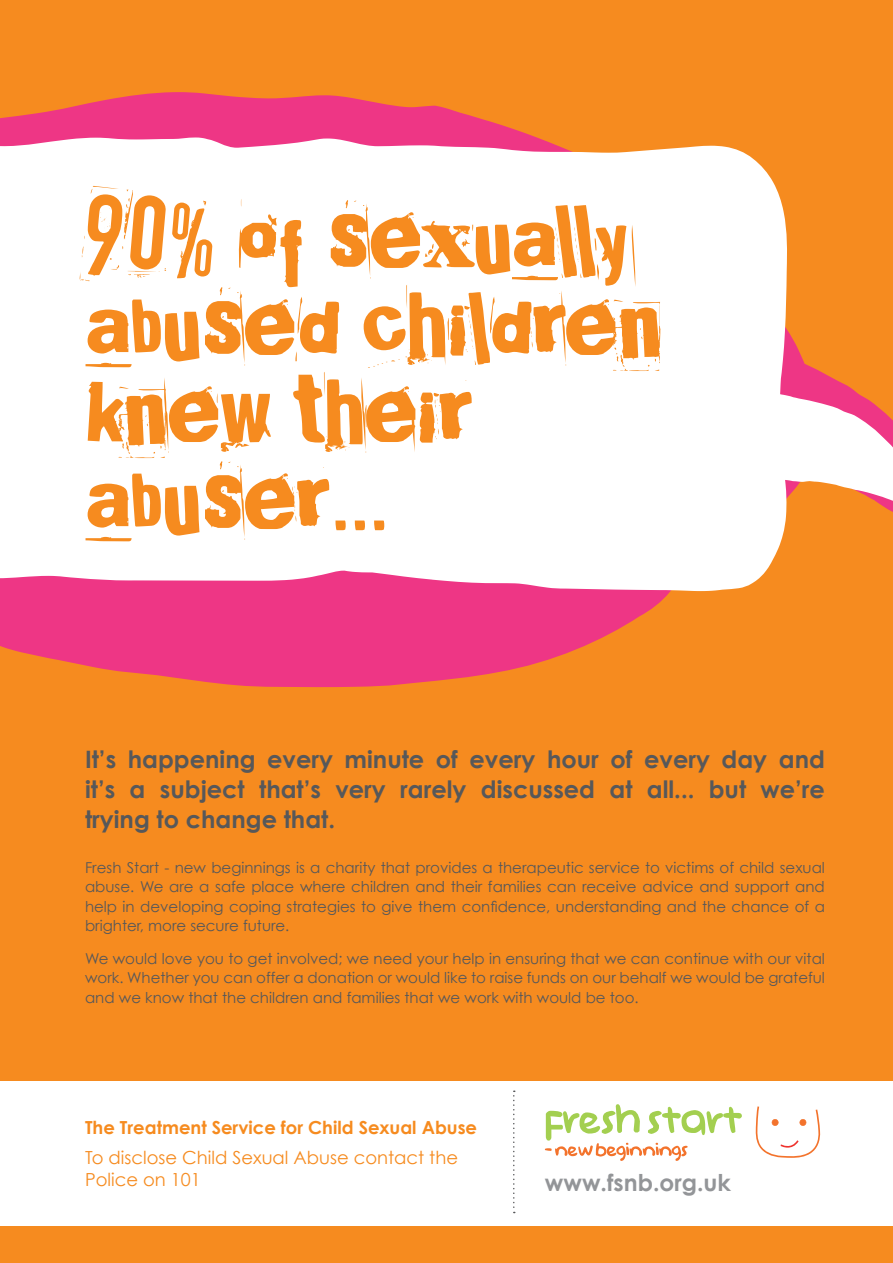
<style>
.page{position:relative;width:893px;height:1263px;background:#f68b1f}
.page>*{position:absolute;margin:0;border:0;box-sizing:border-box;transform-origin:0 0}
.t1{font:124.5px "Broken 15";color:#f68b1f}
.t2{font:700 24px/30px "Century Gothic";color:#57585a;text-align:justify}
.t3{font:700 23.25px "Century Gothic";color:#939598}
.t4{font:18px/21.6px "Century Gothic";color:#f68b1f}
.t5{font:700 18px "Century Gothic";color:#f68b1f}
.t6{font:15px/19.5px "Century Gothic";color:#57585a;text-align:justify}
</style>
<div class="page">
<svg style="left:0;top:92px;width:705px;height:595px;fill:#ee3685"></svg>
<svg style="left:0;top:137px;width:893px;height:454px;background:#fdebe3"></svg>
<div style="left:0;top:1081px;width:893px;height:144px;background:#fff"></div>
<svg style="left:513px;top:1090px;width:2px;height:123px"></svg>
<svg style="left:755px;top:1106px;width:65px;height:52px"></svg>
<svg style="left:545px;top:1104px;width:197px;height:57px"></svg>
<h1 class="t1" style="left:85px;top:171px;width:544px">90% of sexually</h1>
<h1 class="t1" style="left:85px;top:258px;width:578px">abused children</h1>
<h1 class="t1" style="left:85px;top:345px;width:390px">knew their</h1>
<h1 class="t1" style="left:85px;top:432px;width:306px">abuser...</h1>
<h2 class="t2" style="left:85px;top:744px;width:741px">It’s happening every minute of every hour of every day and it’s a subject that’s very rarely discussed at all... but we’re trying to change that.</h2>
<p class="t6" style="left:85px;top:857px;width:741px">Fresh Start - new beginnings is a charity that provides a therapeutic service to victims of child sexual abuse. We are a safe place where children and their families can receive advice and support and help in developing coping strategies to give them confidence, understanding and the chance of a brighter, more secure future.</p>
<p class="t6" style="left:85px;top:948px;width:741px">We would love you to get involved; we need your help in ensuring that we can continue with our vital work. Whether you can offer a donation or would like to raise funds on our behalf we would be grateful and we know that the children and families that we work with would be too.</p>
<p class="t5" style="left:85px;top:1116px;width:394px">The Treatment Service for Child Sexual Abuse</p>
<p class="t4" style="left:85px;top:1146px;width:374px">To disclose Child Sexual Abuse contact the<br>Police on 101</p>
<h3 class="t3" style="left:545px;top:1168px;width:188px">www.fsnb.org.uk</h3>
</div>
